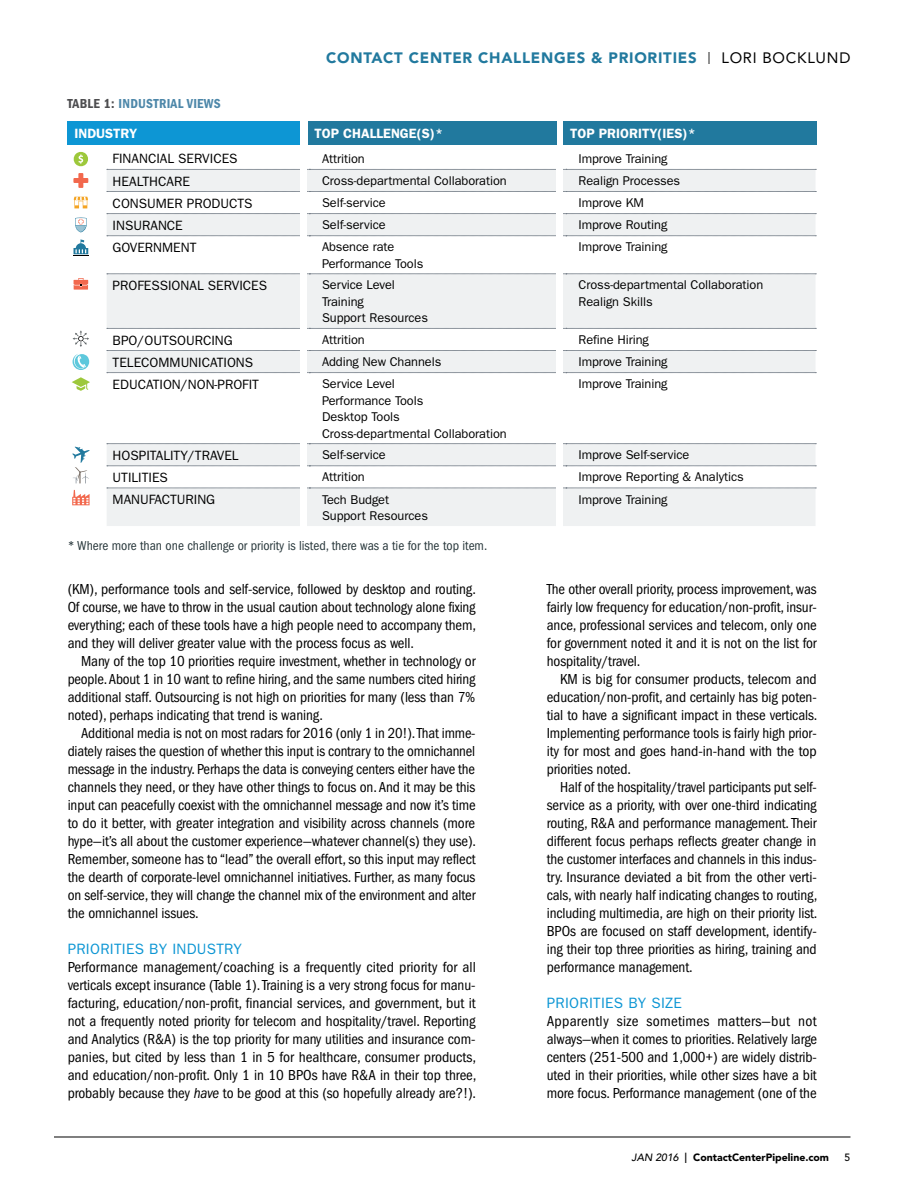
<style>
.page{position:relative;width:918px;height:1188px;background:#fff}
.page>*{position:absolute;margin:0;border:0;box-sizing:border-box;transform-origin:0 0}
.t1{font:condensed 15px/18px "Franklin Gothic";letter-spacing:-.005em;color:#000;text-align:justify}
.t2{font:900 15px "Avenir";letter-spacing:.05em;color:#21799e}
.t3{font:15px "Franklin Gothic";letter-spacing:.02em;color:#0d96d4}
.t4{font:13.5px "Franklin Gothic";color:#000}
.t5{font:condensed 13.5px "Franklin Gothic";color:#29383c}
.t6{font:600 13.5px "Franklin Gothic";color:#fff}
.t7{font:600 condensed 13.5px "Franklin Gothic";letter-spacing:.02em;color:#4d87a9}
.t8{font:12.75px/16.5px "Franklin Gothic";letter-spacing:-.005em;color:#000}
.t9{font:900 10.5px "Avenir";color:#000}
.t10{font:500 10.5px "Avenir";color:#000}
.s1{color:#4d4d4f}
.s2{font-weight:400;font-size:12px;color:#000}
.s3{font-weight:400;color:#000}
.s4{font-style:italic}
.s5{font-weight:500;font-style:italic}
</style>
<div class="page">
<hr style="left:54px;top:1137px;width:796px;height:1px;background:#000">
<svg style="left:107px;top:170px;width:709px;height:356px;fill:#eff1f2"></svg>
<svg style="left:107px;top:169px;width:709px;height:1px"></svg>
<svg style="left:107px;top:191px;width:709px;height:1px"></svg>
<svg style="left:107px;top:213px;width:709px;height:1px"></svg>
<svg style="left:107px;top:236px;width:709px;height:1px"></svg>
<svg style="left:107px;top:274px;width:709px;height:1px"></svg>
<svg style="left:107px;top:328px;width:709px;height:1px"></svg>
<svg style="left:107px;top:350px;width:709px;height:1px"></svg>
<svg style="left:107px;top:372px;width:709px;height:1px"></svg>
<svg style="left:107px;top:443px;width:709px;height:1px"></svg>
<svg style="left:107px;top:466px;width:709px;height:1px"></svg>
<svg style="left:107px;top:488px;width:709px;height:1px"></svg>
<div style="left:300px;top:136px;width:6px;height:397px;background:#fff"></div>
<div style="left:557px;top:136px;width:6px;height:397px;background:#fff"></div>
<div style="left:563px;top:121px;width:254px;height:24px;background:#21799e"></div>
<div style="left:68px;top:121px;width:232px;height:24px;background:#0d96d4"></div>
<div style="left:308px;top:121px;width:249px;height:24px;background:#21799e"></div>
<svg style="left:73px;top:151px;width:15px;height:16px"></svg>
<svg style="left:73px;top:173px;width:15px;height:15px"></svg>
<svg style="left:74px;top:197px;width:14px;height:11px"></svg>
<svg style="left:75px;top:218px;width:12px;height:14px"></svg>
<svg style="left:73px;top:239px;width:15px;height:17px"></svg>
<svg style="left:74px;top:278px;width:14px;height:12px"></svg>
<svg style="left:73px;top:330px;width:16px;height:17px"></svg>
<svg style="left:73px;top:354px;width:16px;height:16px"></svg>
<svg style="left:72px;top:377px;width:18px;height:14px"></svg>
<svg style="left:72px;top:446px;width:18px;height:37px"></svg>
<svg style="left:72px;top:490px;width:18px;height:15px"></svg>
<p class="t7" style="left:68px;top:96px;width:155px"><span class="s1">TABLE 1:</span> INDUSTRIAL VIEWS</p>
<p class="t2" style="left:326px;top:48px;width:526px">CONTACT CENTER CHALLENGES &amp; PRIORITIES <span class="s2">|</span> <span class="s3">LORI BOCKLUND</span></p>
<p class="t6" style="left:74px;top:125px;width:64px">INDUSTRY</p>
<p class="t6" style="left:315px;top:125px;width:130px">TOP CHALLENGE(S)*</p>
<p class="t6" style="left:570px;top:125px;width:127px">TOP PRIORITY(IES)*</p>
<p class="t4" style="left:113px;top:151px;width:127px">FINANCIAL SERVICES</p>
<p class="t8" style="left:322px;top:150px;width:44px">Attrition</p>
<p class="t8" style="left:579px;top:150px;width:91px">Improve Training</p>
<p class="t4" style="left:113px;top:173px;width:79px">HEALTHCARE</p>
<p class="t8" style="left:322px;top:172px;width:186px">Cross-departmental Collaboration</p>
<p class="t8" style="left:579px;top:172px;width:103px">Realign Processes</p>
<p class="t4" style="left:113px;top:195px;width:141px">CONSUMER PRODUCTS</p>
<p class="t8" style="left:322px;top:195px;width:65px">Self-service</p>
<p class="t8" style="left:579px;top:195px;width:67px">Improve KM</p>
<p class="t4" style="left:113px;top:217px;width:72px">INSURANCE</p>
<p class="t8" style="left:322px;top:217px;width:65px">Self-service</p>
<p class="t8" style="left:579px;top:217px;width:90px">Improve Routing</p>
<p class="t4" style="left:113px;top:240px;width:85px">GOVERNMENT</p>
<p class="t8" style="left:322px;top:239px;width:103px">Absence rate<br>Performance Tools</p>
<p class="t8" style="left:579px;top:239px;width:91px">Improve Training</p>
<p class="t4" style="left:113px;top:278px;width:156px">PROFESSIONAL SERVICES</p>
<p class="t8" style="left:322px;top:277px;width:107px">Service Level<br>Training<br>Support Resources</p>
<p class="t8" style="left:579px;top:277px;width:186px">Cross-departmental Collaboration<br>Realign Skills</p>
<p class="t4" style="left:113px;top:332px;width:122px">BPO/OUTSOURCING</p>
<p class="t8" style="left:322px;top:331px;width:44px">Attrition</p>
<p class="t8" style="left:579px;top:331px;width:72px">Refine Hiring</p>
<p class="t4" style="left:113px;top:354px;width:142px">TELECOMMUNICATIONS</p>
<p class="t8" style="left:322px;top:354px;width:121px">Adding New Channels</p>
<p class="t8" style="left:579px;top:354px;width:91px">Improve Training</p>
<p class="t4" style="left:113px;top:376px;width:148px">EDUCATION/NON-PROFIT</p>
<p class="t8" style="left:322px;top:376px;width:186px">Service Level<br>Performance Tools<br>Desktop Tools<br>Cross-departmental Collaboration</p>
<p class="t8" style="left:579px;top:376px;width:91px">Improve Training</p>
<p class="t4" style="left:113px;top:447px;width:128px">HOSPITALITY/TRAVEL</p>
<p class="t8" style="left:322px;top:447px;width:65px">Self-service</p>
<p class="t8" style="left:579px;top:447px;width:112px">Improve Self-service</p>
<p class="t4" style="left:113px;top:470px;width:57px">UTILITIES</p>
<p class="t8" style="left:322px;top:469px;width:44px">Attrition</p>
<p class="t8" style="left:579px;top:469px;width:167px">Improve Reporting &amp; Analytics</p>
<p class="t4" style="left:113px;top:492px;width:104px">MANUFACTURING</p>
<p class="t8" style="left:322px;top:491px;width:107px">Tech Budget<br>Support Resources</p>
<p class="t8" style="left:579px;top:491px;width:91px">Improve Training</p>
<p class="t5" style="left:68px;top:537px;width:421px">* Where more than one challenge or priority is listed, there was a tie for the top item.</p>
<p class="t1" style="left:68px;top:580px;width:410px">(KM), performance tools and self-service, followed by desktop and routing.<br>Of course, we have to throw in the usual caution about technology alone fixing everything; each of these tools have a high people need to accompany them, and they will deliver greater value with the process focus as well.</p>
<p class="t1" style="left:68px;top:652px;width:409px;text-indent:14px">Many of the top 10 priorities require investment, whether in technology or people. About 1 in 10 want to refine hiring, and the same numbers cited hiring additional staff. Outsourcing is not high on priorities for many (less than 7% noted), perhaps indicating that trend is waning.</p>
<p class="t1" style="left:68px;top:724px;width:410px;text-indent:14px">Additional media is not on most radars for 2016 (only 1 in 20!). That imme&shy;diately raises the question of whether this input is contrary to the omnichannel message in the industry. Perhaps the data is conveying centers either have the channels they need, or they have other things to focus on. And it may be this input can peacefully coexist with the omnichannel message and now it’s time to do it better, with greater integration and visibility across channels (more hype—it’s all about the customer experience—whatever channel(s) they use).<br>Remember, someone has to “lead” the overall effort, so this input may reflect the dearth of corporate-level omnichannel initiatives. Further, as many focus on self-service, they will change the channel mix of the environment and alter the omnichannel issues.</p>
<p class="t3" style="left:68px;top:940px;width:176px">PRIORITIES BY INDUSTRY</p>
<p class="t1" style="left:68px;top:958px;width:410px">Performance management/coaching is a frequently cited priority for all verticals except insurance (Table 1). Training is a very strong focus for manu&shy;facturing, education/non-profit, financial services, and government, but it not a frequently noted priority for telecom and hospitality/travel. Reporting and Analytics (R&amp;A) is the top priority for many utilities and insurance com&shy;panies, but cited by less than 1 in 5 for healthcare, consumer products, and education/non-profit. Only 1 in 10 BPOs have R&amp;A in their top three, probably because they <span class="s4">have</span> to be good at this (so hopefully already are?!).</p>
<p class="t1" style="left:547px;top:580px;width:272px">The other overall priority, process improvement, was fairly low frequency for education/non-profit, insur&shy;ance, professional services and telecom, only one for government noted it and it is not on the list for hospitality/travel.</p>
<p class="t1" style="left:547px;top:670px;width:272px;text-indent:14px">KM is big for consumer products, telecom and education/non-profit, and certainly has big poten&shy;tial to have a significant impact in these verticals.<br>Implementing performance tools is fairly high prior&shy;ity for most and goes hand-in-hand with the top priorities noted.</p>
<p class="t1" style="left:547px;top:778px;width:272px;text-indent:14px">Half of the hospitality/travel participants put self&shy;service as a priority, with over one-third indicating routing, R&amp;A and performance management. Their different focus perhaps reflects greater change in the customer interfaces and channels in this indus&shy;try. Insurance deviated a bit from the other verti&shy;cals, with nearly half indicating changes to routing, including multimedia, are high on their priority list.<br>BPOs are focused on staff development, identify&shy;ing their top three priorities as hiring, training and performance management.</p>
<p class="t3" style="left:547px;top:994px;width:137px">PRIORITIES BY SIZE</p>
<p class="t1" style="left:547px;top:1012px;width:272px">Apparently size sometimes matters—but not always—when it comes to priorities. Relatively large centers (251-500 and 1,000+) are widely distrib&shy;uted in their priorities, while other sizes have a bit more focus. Performance management (one of the</p>
<p class="t9" style="left:632px;top:1151px;width:199px"><span class="s5">JAN 2016</span> ❘ ContactCenterPipeline.com</p>
<p class="t10" style="left:845px;top:1151px;width:7px">5</p>
</div>
